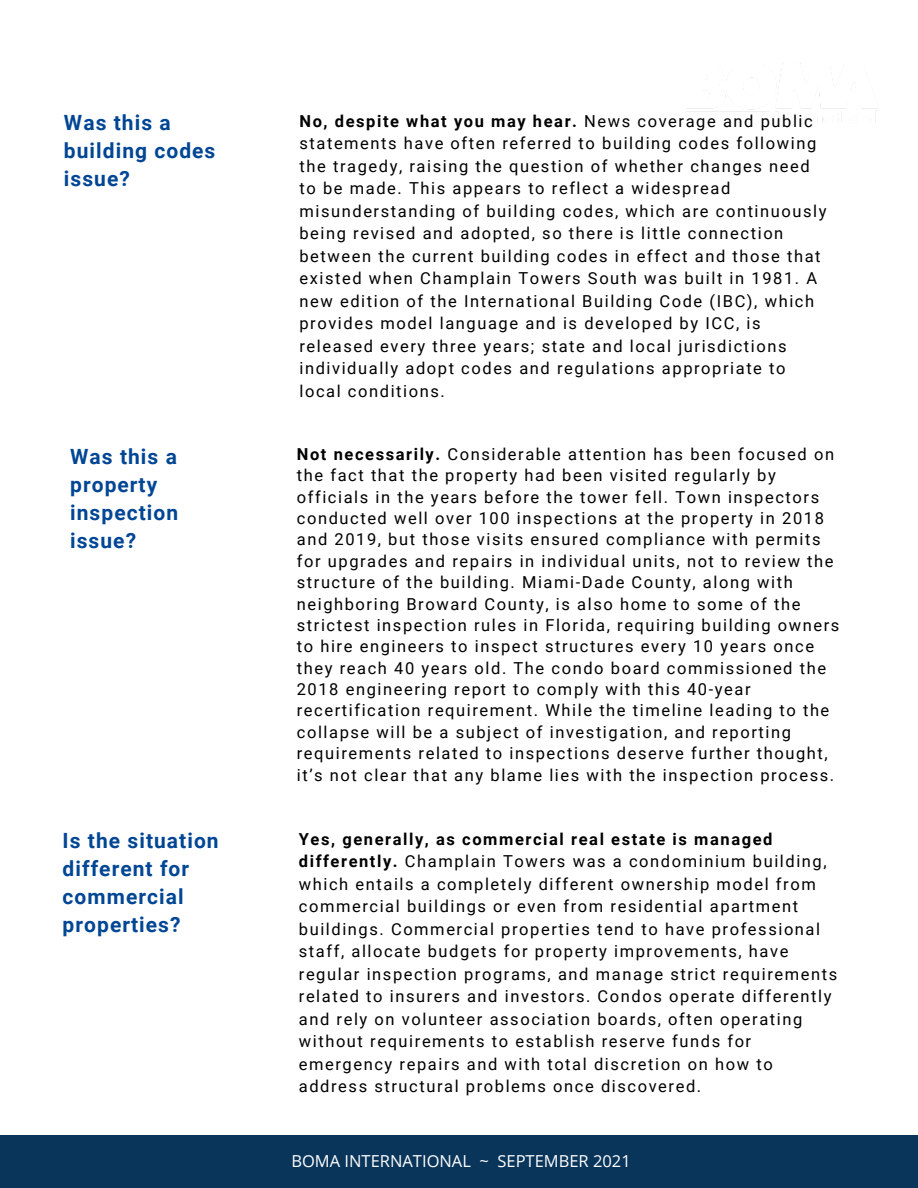
<style>
.page{position:relative;width:918px;height:1188px;background:#fff}
.page>*{position:absolute;margin:0;border:0;box-sizing:border-box;transform-origin:0 0}
.t1{font:700 21px/28.2px "Roboto";letter-spacing:.05em;color:#004694}
.t2{font:16.5px/22.5px "Roboto";letter-spacing:.095em;color:#000}
.t3{font:16.5px "Open Sans";color:#fff}
.s1{font-weight:700}
</style>
<div class="page">
<div style="left:0;top:1135px;width:918px;height:53px;background:#0a355b"></div>
<p class="t1" style="left:64px;top:109px;width:153px">Was this a building codes issue?</p>
<p class="t2" style="left:299px;top:110px;width:529px"><span class="s1">No, despite what you may hear.</span> News coverage and public statements have often referred to building codes following the tragedy, raising the question of whether changes need to be made. This appears to reflect a widespread misunderstanding of building codes, which are continuously being revised and adopted, so there is little connection between the current building codes in effect and those that existed when Champlain Towers South was built in 1981. A new edition of the International Building Code (IBC), which provides model language and is developed by ICC, is released every three years; state and local jurisdictions individually adopt codes and regulations appropriate to local conditions.</p>
<p class="t1" style="left:70px;top:443px;width:109px">Was this a property inspection issue?</p>
<p class="t1" style="left:63px;top:827px;width:158px">Is the situation different for commercial properties?</p>
<p class="t2" style="left:297px;top:444px;width:544px;line-height:21.3px"><span class="s1">Not necessarily.</span> Considerable attention has been focused on the fact that the property had been visited regularly by officials in the years before the tower fell. Town inspectors conducted well over 100 inspections at the property in 2018 and 2019, but those visits ensured compliance with permits for upgrades and repairs in individual units, not to review the structure of the building. Miami-Dade County, along with neighboring Broward County, is also home to some of the strictest inspection rules in Florida, requiring building owners to hire engineers to inspect structures every 10 years once they reach 40 years old. The condo board commissioned the 2018 engineering report to comply with this 40-year recertification requirement. While the timeline leading to the collapse will be a subject of investigation, and reporting requirements related to inspections deserve further thought, it’s not clear that any blame lies with the inspection process.</p>
<p class="t2" style="left:299px;top:828px;width:540px"><span class="s1">Yes, generally, as commercial real estate is managed differently.</span> Champlain Towers was a condominium building, which entails a completely different ownership model from commercial buildings or even from residential apartment buildings. Commercial properties tend to have professional staff, allocate budgets for property improvements, have regular inspection programs, and manage strict requirements related to insurers and investors. Condos operate differently and rely on volunteer association boards, often operating without requirements to establish reserve funds for emergency repairs and with total discretion on how to address structural problems once discovered.</p>
<p class="t3" style="left:291px;top:1149px;width:341px">BOMA INTERNATIONAL ~ SEPTEMBER 2021</p>
</div>
